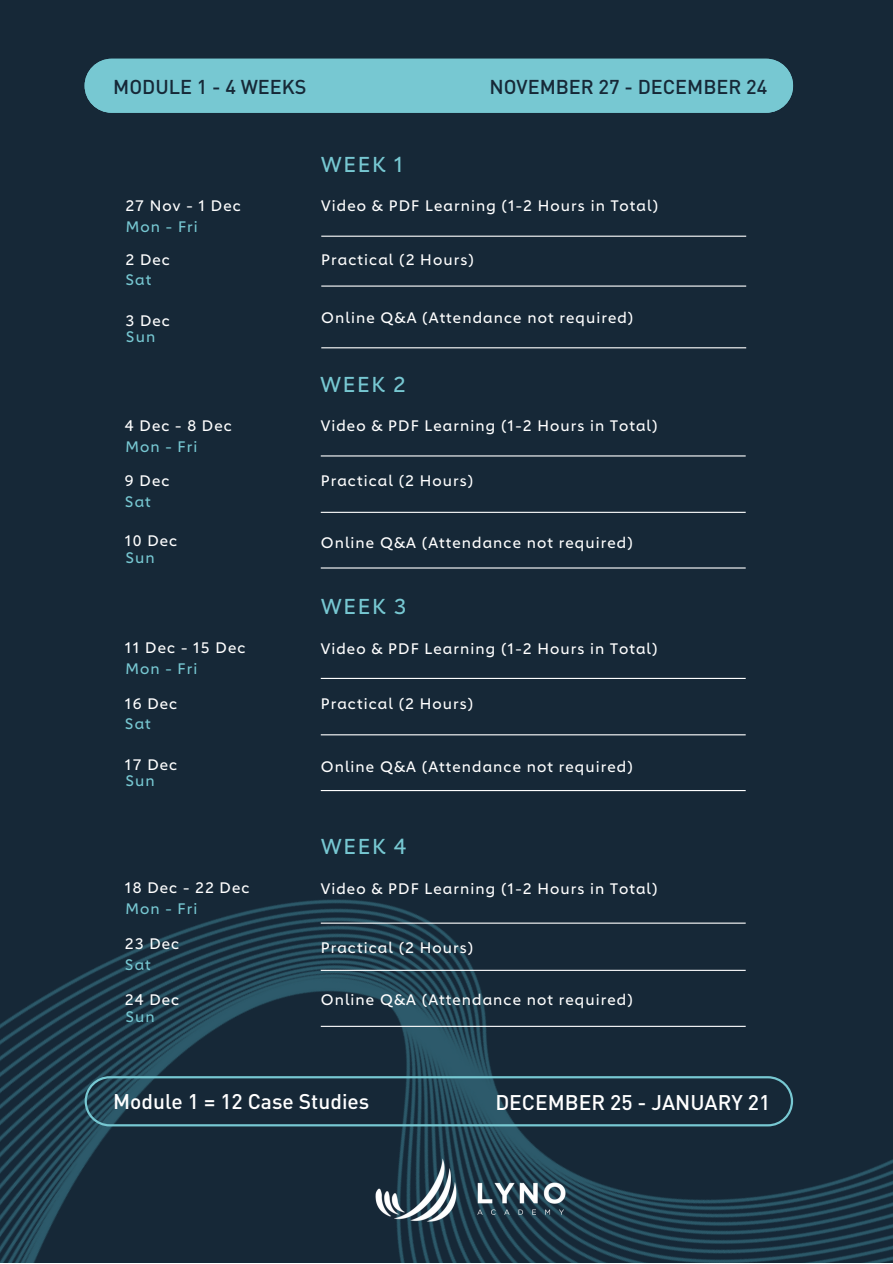
<style>
.page{position:relative;width:893px;height:1264px;background:#fff}
.page>*{position:absolute;margin:0;border:0;box-sizing:border-box;transform-origin:0 0}
.t1{font:21.3px "Carnero";letter-spacing:.07em;color:#77c8d2}
.t2{font:500 21px "DIN Pro";color:#fff}
.t3{font:500 19.8px "DIN Pro";color:#162837}
.t4{font:15px "Carnero";letter-spacing:.07em;color:#fff}
.t5{font:15px "Carnero";letter-spacing:.07em;color:#77c8d2}
</style>
<div class="page">
<div style="left:0;top:0;width:892px;height:1262px;background:#162837"></div>
<img style="left:0;top:567px;width:892px;height:695px">
<hr style="left:321px;top:455px;width:424px;height:1px;background:#fff">
<hr style="left:321px;top:512px;width:424px;height:1px;background:#fff">
<hr style="left:321px;top:567px;width:424px;height:1px;background:#fff">
<hr style="left:321px;top:678px;width:424px;height:1px;background:#fff">
<hr style="left:321px;top:734px;width:424px;height:1px;background:#fff">
<hr style="left:321px;top:790px;width:424px;height:1px;background:#fff">
<img style="left:336px;top:1126px;width:269px;height:136px">
<hr style="left:321px;top:236px;width:425px;height:1px;background:#fff">
<hr style="left:321px;top:285px;width:425px;height:2px;background:#fff">
<hr style="left:321px;top:347px;width:425px;height:1px;background:#fff">
<div style="left:85px;top:59px;width:708px;height:54px;background:#77c8d2"></div>
<hr style="left:321px;top:922px;width:424px;height:1px;background:#fff">
<hr style="left:321px;top:969px;width:424px;height:1px;background:#fff">
<hr style="left:321px;top:1025px;width:424px;height:1px;background:#fff">
<svg style="left:85px;top:1076px;width:708px;height:50px"></svg>
<p class="t3" style="left:113px;top:74px;width:195px">MODULE 1 - 4 WEEKS</p>
<p class="t3" style="left:489px;top:74px;width:279px">NOVEMBER 27 - DECEMBER 24</p>
<p class="t4" style="left:125px;top:200px;width:117px">27 Nov - 1 Dec</p>
<p class="t5" style="left:126px;top:220px;width:73px">Mon - Fri</p>
<p class="t4" style="left:125px;top:253px;width:46px">2 Dec</p>
<p class="t5" style="left:125px;top:274px;width:27px">Sat</p>
<p class="t4" style="left:125px;top:314px;width:46px">3 Dec</p>
<p class="t5" style="left:126px;top:331px;width:31px">Sun</p>
<p class="t4" style="left:125px;top:419px;width:108px">4 Dec - 8 Dec</p>
<p class="t5" style="left:125px;top:440px;width:73px">Mon - Fri</p>
<p class="t4" style="left:125px;top:474px;width:46px">9 Dec</p>
<p class="t5" style="left:125px;top:495px;width:27px">Sat</p>
<p class="t4" style="left:125px;top:535px;width:54px">10 Dec</p>
<p class="t5" style="left:125px;top:552px;width:31px">Sun</p>
<p class="t4" style="left:125px;top:642px;width:122px">11 Dec - 15 Dec</p>
<p class="t5" style="left:125px;top:662px;width:73px">Mon - Fri</p>
<p class="t4" style="left:125px;top:697px;width:54px">16 Dec</p>
<p class="t5" style="left:125px;top:718px;width:27px">Sat</p>
<p class="t4" style="left:125px;top:758px;width:54px">17 Dec</p>
<p class="t5" style="left:125px;top:775px;width:31px">Sun</p>
<p class="t4" style="left:125px;top:882px;width:126px">18 Dec - 22 Dec</p>
<p class="t5" style="left:125px;top:902px;width:73px">Mon - Fri</p>
<p class="t4" style="left:125px;top:937px;width:56px">23 Dec</p>
<p class="t5" style="left:125px;top:958px;width:27px">Sat</p>
<p class="t4" style="left:125px;top:993px;width:56px">24 Dec</p>
<p class="t5" style="left:125px;top:1010px;width:31px">Sun</p>
<p class="t1" style="left:321px;top:156px;width:84px">WEEK 1</p>
<p class="t4" style="left:321px;top:200px;width:338px">Video &amp; PDF Learning (1-2 Hours in Total)</p>
<p class="t4" style="left:321px;top:253px;width:154px">Practical (2 Hours)</p>
<p class="t4" style="left:321px;top:312px;width:313px">Online Q&amp;A (Attendance not required)</p>
<p class="t1" style="left:320px;top:376px;width:87px">WEEK 2</p>
<p class="t4" style="left:321px;top:419px;width:338px">Video &amp; PDF Learning (1-2 Hours in Total)</p>
<p class="t4" style="left:321px;top:474px;width:154px">Practical (2 Hours)</p>
<p class="t4" style="left:321px;top:536px;width:313px">Online Q&amp;A (Attendance not required)</p>
<p class="t1" style="left:321px;top:597px;width:87px">WEEK 3</p>
<p class="t4" style="left:321px;top:643px;width:338px">Video &amp; PDF Learning (1-2 Hours in Total)</p>
<p class="t4" style="left:321px;top:697px;width:154px">Practical (2 Hours)</p>
<p class="t4" style="left:321px;top:760px;width:313px">Online Q&amp;A (Attendance not required)</p>
<p class="t1" style="left:321px;top:837px;width:87px">WEEK 4</p>
<p class="t4" style="left:321px;top:883px;width:338px">Video &amp; PDF Learning (1-2 Hours in Total)</p>
<p class="t4" style="left:321px;top:941px;width:154px">Practical (2 Hours)</p>
<p class="t4" style="left:321px;top:993px;width:313px">Online Q&amp;A (Attendance not required)</p>
<p class="t2" style="left:113px;top:1088px;width:257px">Module 1 = 12 Case Studies</p>
<p class="t2" style="left:495px;top:1088px;width:276px">DECEMBER 25 - JANUARY 21</p>
</div>
